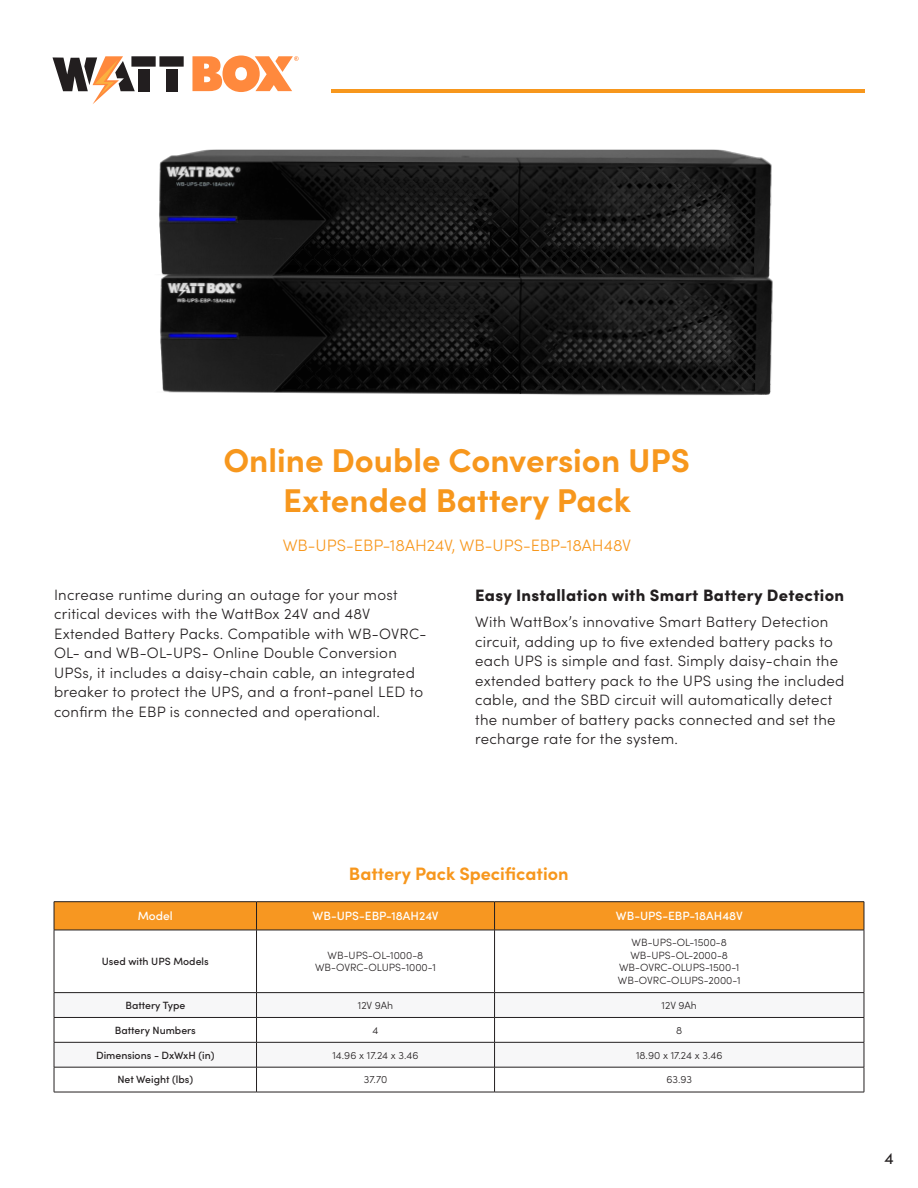
<style>
.page{position:relative;width:918px;height:1188px;background:#fff}
.page>*{position:absolute;margin:0;border:0;box-sizing:border-box;transform-origin:0 0}
.t1{font:700 33px "Sofia Pro";color:#f7971d}
.t2{font:700 18px "Sofia Pro";color:#f7971d}
.t3{font:900 16.5px "Sofia Pro";letter-spacing:.02em;color:#221e1f}
.t4{font:300 16.5px "Sofia Pro";color:#f7971d}
.t5{font:16.5px "Sofia Pro";color:#231f20}
.t6{font:300 15px/19.5px "Sofia Pro";letter-spacing:.02em;color:#221e1f}
.t7{font:500 12px "Sofia Pro";color:#fff}
.t8{font:300 10.5px "Sofia Pro";color:#231f20}
.t9{font:500 10.5px "Sofia Pro";color:#231f20}
</style>
<div class="page">
<hr style="left:331px;top:89px;width:533px;height:4px;background:#f7971d">
<svg style="left:53px;top:56px;width:131px;height:48px"></svg>
<svg style="left:192px;top:56px;width:107px;height:36px"></svg>
<hr style="left:54px;top:901px;width:203px;height:1px;background:#231f20">
<hr style="left:257px;top:901px;width:238px;height:1px;background:#231f20">
<hr style="left:495px;top:901px;width:369px;height:1px;background:#231f20">
<svg style="left:54px;top:902px;width:811px;height:28px;background:#f09321"></svg>
<hr style="left:54px;top:930px;width:203px;height:1px;background:#231f20">
<hr style="left:54px;top:930px;width:1px;height:62px;background:#231f20">
<hr style="left:257px;top:930px;width:238px;height:1px;background:#231f20">
<hr style="left:256px;top:930px;width:1px;height:62px;background:#231f20">
<hr style="left:495px;top:930px;width:369px;height:1px;background:#231f20">
<hr style="left:494px;top:930px;width:1px;height:62px;background:#231f20">
<hr style="left:864px;top:930px;width:1px;height:62px;background:#231f20">
<hr style="left:54px;top:992px;width:203px;height:1px;background:#231f20">
<hr style="left:257px;top:992px;width:238px;height:1px;background:#231f20">
<hr style="left:495px;top:992px;width:369px;height:1px;background:#231f20">
<hr style="left:54px;top:1092px;width:203px;height:1px;background:#231f20">
<hr style="left:257px;top:1092px;width:238px;height:1px;background:#231f20">
<hr style="left:495px;top:1092px;width:369px;height:1px;background:#231f20">
<svg style="left:54px;top:993px;width:811px;height:99px"></svg>
<hr style="left:495px;top:1067px;width:369px;height:1px;background:#231f20">
<img style="left:160px;top:279px;width:613px;height:116px">
<img style="left:159px;top:150px;width:613px;height:129px">
<p class="t1" style="left:224px;top:435px;width:468px">Online Double Conversion UPS</p>
<p class="t1" style="left:283px;top:475px;width:349px">Extended Battery Pack</p>
<p class="t4" style="left:283px;top:533px;width:350px">WB-UPS-EBP-18AH24V, WB-UPS-EBP-18AH48V</p>
<p class="t6" style="left:54px;top:584px;width:374px">Increase runtime during an outage for your most critical devices with the WattBox 24V and 48V Extended Battery Packs. Compatible with WB-OVRC-OL- and WB-OL-UPS- Online Double Conversion UPSs, it includes a daisy-chain cable, an integrated breaker to protect the UPS, and a front-panel LED to confirm the EBP is connected and operational.</p>
<p class="t3" style="left:475px;top:582px;width:371px">Easy Installation with Smart Battery Detection</p>
<p class="t6" style="left:475px;top:611px;width:371px">With WattBox’s innovative Smart Battery Detection circuit, adding up to five extended battery packs to each UPS is simple and fast. Simply daisy-chain the extended battery pack to the UPS using the included cable, and the SBD circuit will automatically detect the number of battery packs connected and set the recharge rate for the system.</p>
<p class="t2" style="left:349px;top:859px;width:221px">Battery Pack Specification</p>
<p class="t7" style="left:138px;top:907px;width:37px">Model</p>
<p class="t7" style="left:313px;top:907px;width:128px">WB-UPS-EBP-18AH24V</p>
<p class="t7" style="left:616px;top:907px;width:128px">WB-UPS-EBP-18AH48V</p>
<p class="t9" style="left:102px;top:954px;width:108px">Used with UPS Models</p>
<p class="t8" style="left:632px;top:935px;width:97px">WB-UPS-OL-1500-8</p>
<p class="t8" style="left:630px;top:948px;width:99px">WB-UPS-OL-2000-8</p>
<p class="t8" style="left:619px;top:960px;width:122px">WB-OVRC-OLUPS-1500-1</p>
<p class="t8" style="left:618px;top:973px;width:124px">WB-OVRC-OLUPS-2000-1</p>
<p class="t8" style="left:328px;top:948px;width:97px">WB-UPS-OL-1000-8</p>
<p class="t8" style="left:315px;top:960px;width:122px">WB-OVRC-OLUPS-1000-1</p>
<p class="t9" style="left:125px;top:997px;width:61px">Battery Type</p>
<p class="t8" style="left:358px;top:998px;width:37px">12V 9Ah</p>
<p class="t8" style="left:662px;top:998px;width:37px">12V 9Ah</p>
<p class="t9" style="left:115px;top:1022px;width:83px">Battery Numbers</p>
<p class="t8" style="left:373px;top:1022px;width:7px">4</p>
<p class="t8" style="left:676px;top:1022px;width:8px">8</p>
<p class="t9" style="left:96px;top:1047px;width:120px">Dimensions - DxWxH (in)</p>
<p class="t8" style="left:332px;top:1047px;width:88px">14.96 x 17.24 x 3.46</p>
<p class="t8" style="left:636px;top:1047px;width:88px">18.90 x 17.24 x 3.46</p>
<p class="t9" style="left:118px;top:1072px;width:77px">Net Weight (lbs)</p>
<p class="t8" style="left:364px;top:1072px;width:25px">37.70</p>
<p class="t8" style="left:666px;top:1072px;width:27px">63.93</p>
<p class="t5" style="left:885px;top:1146px;width:11px">4</p>
</div>
